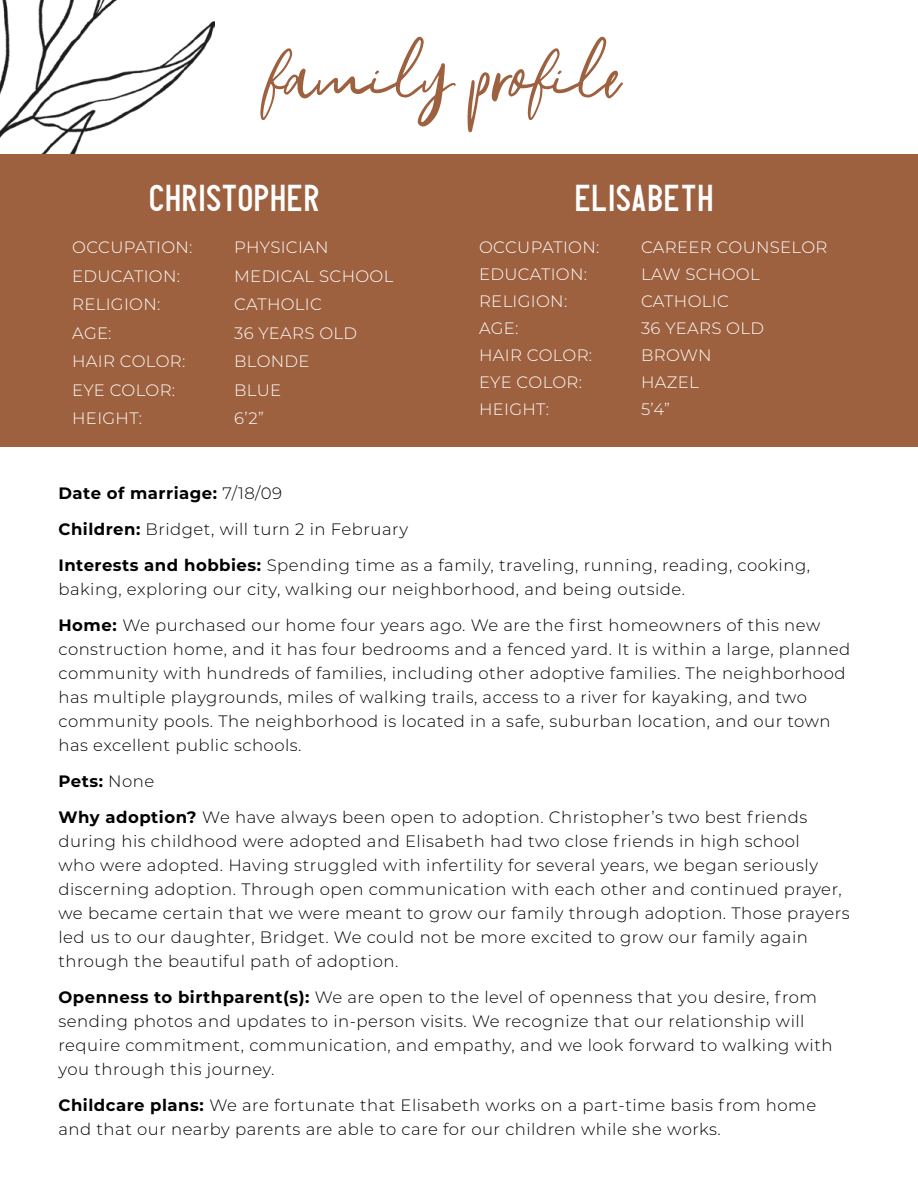
<style>
.page{position:relative;width:918px;height:1188px;background:#fff}
.page>*{position:absolute;margin:0;border:0;box-sizing:border-box;transform-origin:0 0}
.t1{font:105px "Sandstone";color:#9e6140}
.t2{font:37.5px "Avoqado";letter-spacing:-.005em;color:#fff}
.t3{font:300 16.5px/24px "Montserrat";letter-spacing:.03em;color:#000}
.t4{font:300 16.5px "Montserrat";letter-spacing:.02em;color:#fff}
.s1{font-weight:700}
</style>
<div class="page">
<img style="left:0;top:0;width:214px;height:447px">
<div style="left:0;top:154px;width:918px;height:292px;background:#9e6140"></div>
<h1 class="t1" style="left:267px;top:22px;width:356px">family profile</h1>
<h2 class="t2" style="left:148px;top:176px;width:173px">CHRISTOPHER</h2>
<p class="t4" style="left:72px;top:236px;width:122px">OCCUPATION:</p>
<p class="t4" style="left:234px;top:236px;width:96px">PHYSICIAN</p>
<p class="t4" style="left:72px;top:265px;width:109px">EDUCATION:</p>
<p class="t4" style="left:234px;top:265px;width:161px">MEDICAL SCHOOL</p>
<p class="t4" style="left:72px;top:293px;width:90px">RELIGION:</p>
<p class="t4" style="left:234px;top:293px;width:89px">CATHOLIC</p>
<p class="t4" style="left:72px;top:322px;width:41px">AGE:</p>
<p class="t4" style="left:234px;top:322px;width:124px">36 YEARS OLD</p>
<p class="t4" style="left:72px;top:350px;width:115px">HAIR COLOR:</p>
<p class="t4" style="left:234px;top:350px;width:77px">BLONDE</p>
<p class="t4" style="left:72px;top:379px;width:104px">EYE COLOR:</p>
<p class="t4" style="left:234px;top:379px;width:48px">BLUE</p>
<p class="t4" style="left:72px;top:407px;width:71px">HEIGHT:</p>
<p class="t4" style="left:234px;top:407px;width:31px">6’2”</p>
<h2 class="t2" style="left:575px;top:176px;width:141px">ELISABETH</h2>
<p class="t4" style="left:479px;top:236px;width:122px">OCCUPATION:</p>
<p class="t4" style="left:641px;top:236px;width:188px">CAREER COUNSELOR</p>
<p class="t4" style="left:479px;top:263px;width:109px">EDUCATION:</p>
<p class="t4" style="left:641px;top:263px;width:120px">LAW SCHOOL</p>
<p class="t4" style="left:479px;top:290px;width:90px">RELIGION:</p>
<p class="t4" style="left:641px;top:290px;width:89px">CATHOLIC</p>
<p class="t4" style="left:479px;top:317px;width:41px">AGE:</p>
<p class="t4" style="left:641px;top:317px;width:124px">36 YEARS OLD</p>
<p class="t4" style="left:479px;top:344px;width:115px">HAIR COLOR:</p>
<p class="t4" style="left:641px;top:344px;width:72px">BROWN</p>
<p class="t4" style="left:479px;top:371px;width:104px">EYE COLOR:</p>
<p class="t4" style="left:641px;top:371px;width:59px">HAZEL</p>
<p class="t4" style="left:479px;top:398px;width:71px">HEIGHT:</p>
<p class="t4" style="left:641px;top:398px;width:31px">5’4”</p>
<p class="t3" style="left:58px;top:474px;width:753px;line-height:36px"><span class="s1">Date of marriage:</span> 7/18/09<br><span class="s1">Children:</span> Bridget, will turn 2 in February<br><span class="s1">Interests and hobbies:</span> Spending time as a family, traveling, running, reading, cooking,</p>
<p class="t3" style="left:58px;top:570px;width:763px;line-height:36px">baking, exploring our city, walking our neighborhood, and being outside.<br><span class="s1">Home:</span> We purchased our home four years ago. We are the first homeowners of this new</p>
<p class="t3" style="left:58px;top:636px;width:793px">construction home, and it has four bedrooms and a fenced yard. It is within a large, planned community with hundreds of families, including other adoptive families. The neighborhood has multiple playgrounds, miles of walking trails, access to a river for kayaking, and two community pools. The neighborhood is located in a safe, suburban location, and our town has excellent public schools.</p>
<p class="t3" style="left:58px;top:762px;width:750px;line-height:36px"><span class="s1">Pets:</span> None<br><span class="s1">Why adoption?</span> We have always been open to adoption. Christopher’s two best friends</p>
<p class="t3" style="left:58px;top:828px;width:793px">during his childhood were adopted and Elisabeth had two close friends in high school<br>who were adopted. Having struggled with infertility for several years, we began seriously discerning adoption. Through open communication with each other and continued prayer, we became certain that we were meant to grow our family through adoption. Those prayers led us to our daughter, Bridget. We could not be more excited to grow our family again through the beautiful path of adoption.</p>
<p class="t3" style="left:58px;top:984px;width:776px"><span class="s1">Openness to birthparent(s):</span> We are open to the level of openness that you desire, from sending photos and updates to in-person visits. We recognize that our relationship will require commitment, communication, and empathy, and we look forward to walking with you through this journey.</p>
<p class="t3" style="left:58px;top:1092px;width:759px"><span class="s1">Childcare plans:</span> We are fortunate that Elisabeth works on a part-time basis from home and that our nearby parents are able to care for our children while she works.</p>
</div>
